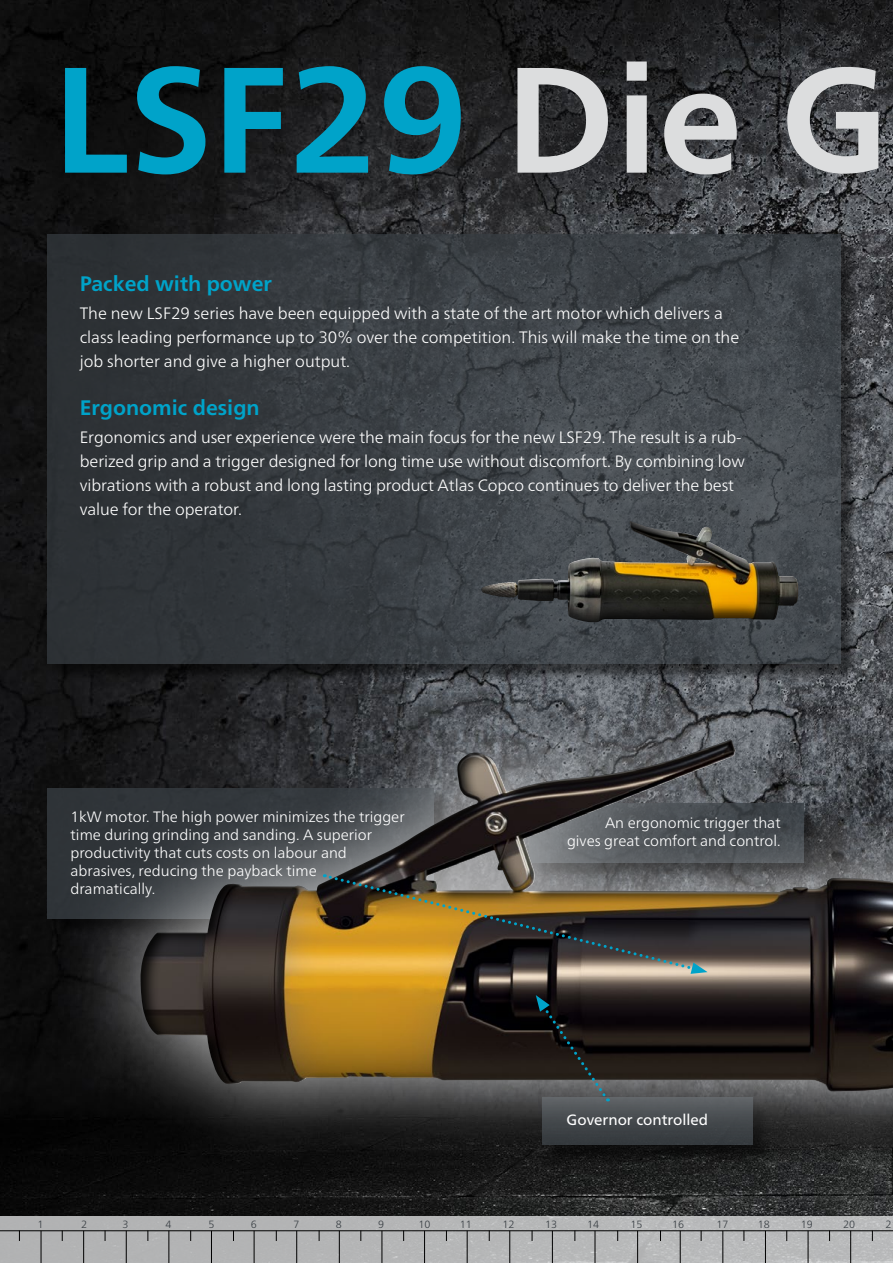
<style>
.page{position:relative;width:893px;height:1263px;background:#fff}
.page>*{position:absolute;margin:0;border:0;box-sizing:border-box;transform-origin:0 0}
.t1{font:700 150px "Neue Frutiger World";color:#00a3c9}
.t2{font:700 21px "Neue Frutiger World";color:#00a3c9}
.t3{font:300 16.5px/24px "Neue Frutiger World";letter-spacing:-.005em;color:#fff}
.t4{font:300 15px/18px "Neue Frutiger World";color:#fff;text-align:right}
.t5{font:15px "Neue Frutiger World";color:#fff}
.t6{font:300 10.5px "Neue Frutiger World";color:#373d42}
.s1{color:#dcddde}
</style>
<div class="page">
<img style="left:0;top:0;width:893px;height:1216px">
<div style="left:0;top:1216px;width:893px;height:47px;background:#b4b5b6"></div>
<div style="left:47px;top:788px;width:387px;height:130px;background:#2f3338"></div>
<div style="left:49px;top:236px;width:810px;height:446px;background:#000;opacity:.75"></div>
<svg style="left:47px;top:234px;width:793px;height:429px;background:#393e42"></svg>
<div style="left:59px;top:664px;width:834px;height:509px;background:#fff;opacity:.77"></div>
<div style="left:102px;top:680px;width:791px;height:565px;background:#000;opacity:.91"></div>
<svg style="left:536px;top:995px;width:72px;height:106px;background:#272727"></svg>
<svg style="left:324px;top:873px;width:384px;height:101px;background:#74603b"></svg>
<div style="left:460px;top:503px;width:365px;height:132px;background:#000;opacity:.75"></div>
<hr style="left:41px;top:1231px;width:1px;height:32px;background:#000">
<hr style="left:83px;top:1231px;width:1px;height:32px;background:#000">
<hr style="left:126px;top:1231px;width:1px;height:32px;background:#000">
<hr style="left:169px;top:1231px;width:1px;height:32px;background:#000">
<hr style="left:211px;top:1231px;width:1px;height:32px;background:#000">
<hr style="left:254px;top:1231px;width:1px;height:32px;background:#000">
<hr style="left:296px;top:1231px;width:1px;height:32px;background:#000">
<hr style="left:339px;top:1231px;width:1px;height:32px;background:#000">
<hr style="left:382px;top:1231px;width:1px;height:32px;background:#000">
<hr style="left:424px;top:1231px;width:1px;height:32px;background:#000">
<hr style="left:467px;top:1231px;width:1px;height:32px;background:#000">
<hr style="left:509px;top:1231px;width:1px;height:32px;background:#000">
<hr style="left:552px;top:1231px;width:1px;height:32px;background:#000">
<hr style="left:595px;top:1231px;width:1px;height:32px;background:#000">
<hr style="left:637px;top:1231px;width:1px;height:32px;background:#000">
<hr style="left:680px;top:1231px;width:1px;height:32px;background:#000">
<hr style="left:723px;top:1231px;width:1px;height:32px;background:#000">
<hr style="left:765px;top:1231px;width:1px;height:32px;background:#000">
<hr style="left:808px;top:1231px;width:1px;height:32px;background:#000">
<hr style="left:850px;top:1231px;width:1px;height:32px;background:#000">
<hr style="left:0;top:1230px;width:893px;height:1px;background:#000">
<h1 class="t1" style="left:52px;top:-12px;width:838px">LSF29 <span class="s1">Die G</span></h1>
<p class="t2" style="left:80px;top:265px;width:194px">Packed with power</p>
<p class="t3" style="left:80px;top:301px;width:661px">The new LSF29 series have been equipped with a state of the art motor which delivers a class leading performance up to 30% over the competition. This will make the time on the job shorter and give a higher output.</p>
<p class="t2" style="left:80px;top:389px;width:181px">Ergonomic design</p>
<p class="t3" style="left:80px;top:426px;width:667px">Ergonomics and user experience were the main focus for the new LSF29. The result is a rub&shy;berized grip and a trigger designed for long time use without discomfort. By combining low vibrations with a robust and long lasting product Atlas Copco continues to deliver the best value for the operator.</p>
<p class="t4" style="left:71px;top:808px;width:336px;text-align:left">1kW motor. The high power minimizes the trigger time during grinding and sanding. A superior productivity that cuts costs on labour and abrasives, reducing the payback time dramatically.</p>
<p class="t4" style="left:567px;top:814px;width:215px">An ergonomic trigger that<br>gives great comfort and control.</p>
<p class="t5" style="left:567px;top:1107px;width:143px">Governor controlled</p>
<p class="t6" style="left:37px;top:1215px;width:8px">1</p>
<p class="t6" style="left:81px;top:1215px;width:8px">2</p>
<p class="t6" style="left:122px;top:1215px;width:8px">3</p>
<p class="t6" style="left:165px;top:1215px;width:8px">4</p>
<p class="t6" style="left:209px;top:1215px;width:8px">5</p>
<p class="t6" style="left:251px;top:1215px;width:8px">6</p>
<p class="t6" style="left:293px;top:1215px;width:8px">7</p>
<p class="t6" style="left:336px;top:1215px;width:8px">8</p>
<p class="t6" style="left:378px;top:1215px;width:8px">9</p>
<p class="t6" style="left:418px;top:1215px;width:14px">10</p>
<p class="t6" style="left:460px;top:1215px;width:14px">11</p>
<p class="t6" style="left:503px;top:1215px;width:14px">12</p>
<p class="t6" style="left:545px;top:1215px;width:14px">13</p>
<p class="t6" style="left:587px;top:1215px;width:14px">14</p>
<p class="t6" style="left:631px;top:1215px;width:14px">15</p>
<p class="t6" style="left:672px;top:1215px;width:14px">16</p>
<p class="t6" style="left:716px;top:1215px;width:14px">17</p>
<p class="t6" style="left:758px;top:1215px;width:14px">18</p>
<p class="t6" style="left:801px;top:1215px;width:14px">19</p>
<p class="t6" style="left:843px;top:1215px;width:14px">20</p>
<p class="t6" style="left:885px;top:1215px;width:8px">2</p>
</div>
